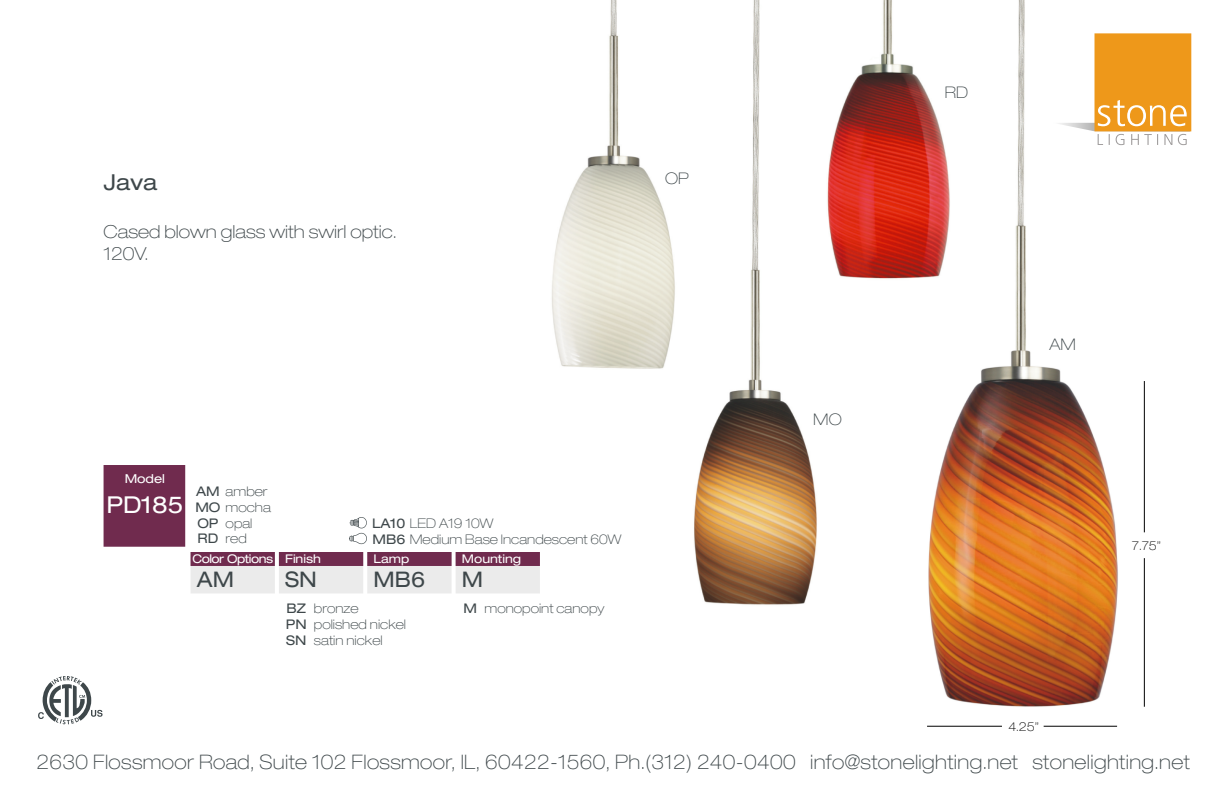
<style>
.page{position:relative;width:1224px;height:794px;background:#fff}
.page>*{position:absolute;margin:0;border:0;box-sizing:border-box;transform-origin:0 0}
.t1{font:expanded 23.2px "Helvetica Neue LT Std";color:#fff}
.t2{font:expanded 22px "Helvetica Neue LT Std";color:#3e474a}
.t3{font:expanded 21.6px "Helvetica Neue LT Std";color:#3e474a}
.t4{font:100 expanded 20px "Helvetica Neue LT Std";letter-spacing:.02em;color:#3e474a}
.t5{font:100 expanded 18px/21.6px "Helvetica Neue LT Std";color:#3e474a}
.t6{font:100 expanded 16px "Helvetica Neue LT Std";color:#3e474a}
.t7{font:100 expanded 13.2px/16px "Helvetica Neue LT Std";color:#3e474a}
.t8{font:expanded 13.2px/16px "Helvetica Neue LT Std";color:#3e474a;text-align:justify}
.t9{font:expanded 12.4px "Helvetica Neue LT Std";color:#fff}
.t10{font:100 expanded 12.2px "Helvetica Neue LT Std";color:#000}
.t11{font:expanded 12px "Helvetica Neue LT Std";color:#fff}
.t12{font:expanded 12px "Helvetica Neue LT Std";letter-spacing:-.04em;color:#fff}
.s1{font-weight:400}
</style>
<div class="page">
<img style="left:552px;top:1px;width:570px;height:706px">
<div style="left:1095px;top:33px;width:96px;height:98px;background:#ee981a"></div>
<svg style="left:1052px;top:100px;width:139px;height:45px"></svg>
<div style="left:191px;top:552px;width:84px;height:41px;background:#ebebeb"></div>
<div style="left:191px;top:552px;width:84px;height:14px;background:#702b4e"></div>
<div style="left:104px;top:465px;width:81px;height:82px;background:#702b4e"></div>
<div style="left:279px;top:552px;width:84px;height:41px;background:#ebebeb"></div>
<div style="left:279px;top:552px;width:84px;height:14px;background:#702b4e"></div>
<div style="left:367px;top:552px;width:85px;height:41px;background:#ebebeb"></div>
<div style="left:367px;top:552px;width:85px;height:14px;background:#702b4e"></div>
<div style="left:456px;top:552px;width:84px;height:41px;background:#ebebeb"></div>
<div style="left:456px;top:552px;width:84px;height:14px;background:#702b4e"></div>
<svg style="left:349px;top:517px;width:18px;height:27px"></svg>
<svg style="left:1144px;top:381px;width:1px;height:152px"></svg>
<svg style="left:1144px;top:558px;width:1px;height:149px"></svg>
<svg style="left:1043px;top:725px;width:75px;height:2px"></svg>
<svg style="left:927px;top:725px;width:75px;height:2px"></svg>
<svg style="left:611px;top:0;width:414px;height:1px"></svg>
<svg style="left:38px;top:676px;width:65px;height:48px"></svg>
<h2 class="t2" style="left:104px;top:169px;width:55px">Java</h2>
<h3 class="t5" style="left:104px;top:221px;width:295px">Cased blown glass with swirl optic.<br>120V.</h3>
<p class="t6" style="left:665px;top:168px;width:25px">OP</p>
<p class="t9" style="left:125px;top:471px;width:42px">Model</p>
<h1 class="t1" style="left:106px;top:490px;width:78px">PD185</h1>
<p class="t7" style="left:195px;top:483px;width:77px"><span class="s1">AM</span> amber<br><span class="s1">MO</span> mocha<br><span class="s1">OP<br>RD</span></p>
<p class="t7" style="left:226px;top:514px;width:28px">opal red</p>
<p class="t12" style="left:192px;top:551px;width:82px">Color Options</p>
<h3 class="t3" style="left:197px;top:566px;width:39px">AM</h3>
<p class="t7" style="left:372px;top:515px;width:251px"><span class="s1">LA10</span> LED A19 10W<br><span class="s1">MB6</span> Medium Base Incandescent 60W</p>
<p class="t11" style="left:285px;top:551px;width:37px">Finish</p>
<h3 class="t3" style="left:285px;top:566px;width:33px">SN</h3>
<p class="t8" style="left:286px;top:600px;width:22px">BZ PN SN</p>
<p class="t7" style="left:314px;top:600px;width:94px">bronze polished nickel satin nickel</p>
<p class="t11" style="left:374px;top:551px;width:37px">Lamp</p>
<h3 class="t3" style="left:374px;top:566px;width:53px">MB6</h3>
<p class="t11" style="left:462px;top:551px;width:61px">Mounting</p>
<h3 class="t3" style="left:462px;top:566px;width:23px">M</h3>
<p class="t7" style="left:463px;top:600px;width:142px"><span class="s1">M</span> monopoint canopy</p>
<p class="t6" style="left:813px;top:410px;width:30px">MO</p>
<p class="t6" style="left:945px;top:83px;width:25px">RD</p>
<p class="t6" style="left:1050px;top:335px;width:28px">AM</p>
<p class="t10" style="left:1132px;top:538px;width:31px">7.75”</p>
<p class="t10" style="left:1008px;top:719px;width:32px">4.25”</p>
<h3 class="t4" style="left:37px;top:749px;width:1155px">2630 Flossmoor Road, Suite 102 Flossmoor, IL, 60422-1560, Ph.(312) 240-0400 info@stonelighting.net stonelighting.net</h3>
</div>
